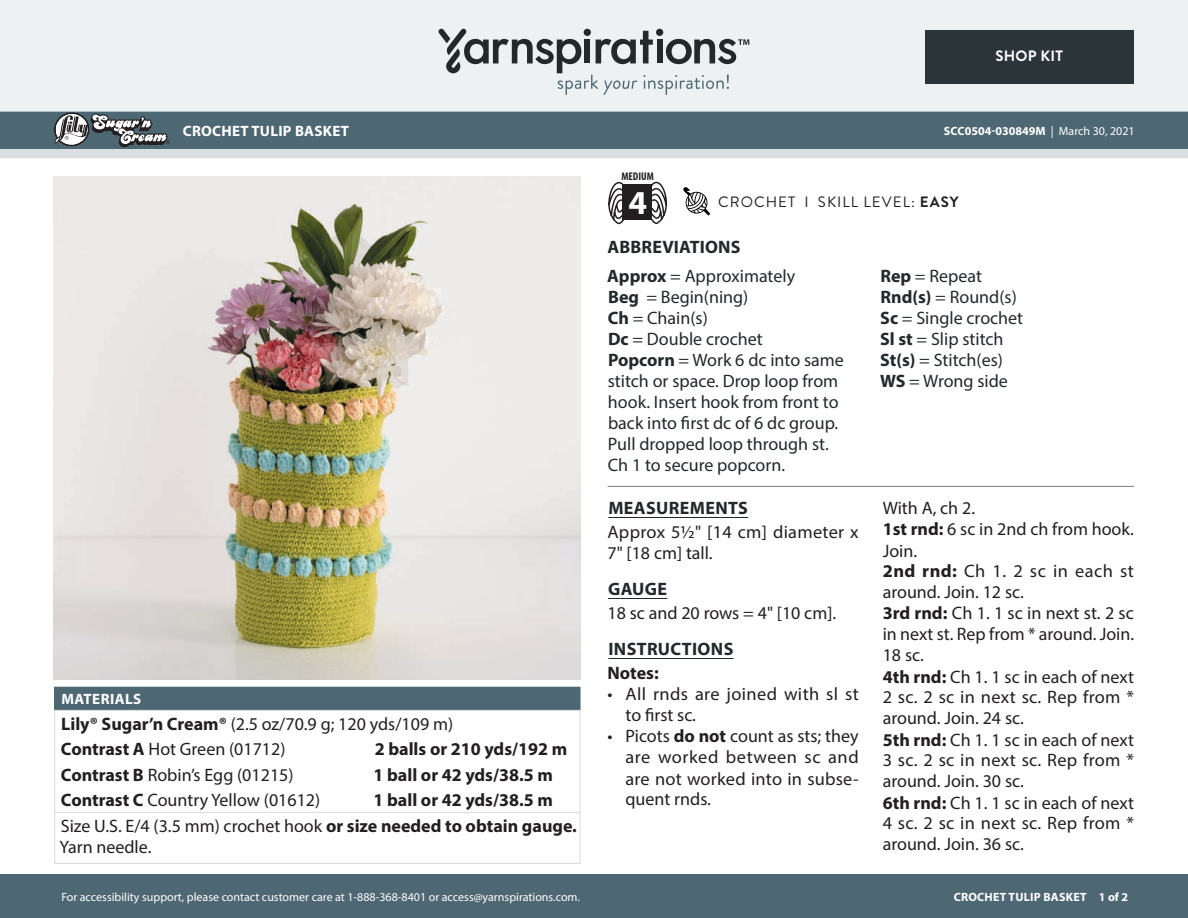
<style>
.page{position:relative;width:1188px;height:918px;background:#fff}
.page>*{position:absolute;margin:0;border:0;box-sizing:border-box;transform-origin:0 0}
.t1{font:700 33.6px "Myriad Pro";color:#fff}
.Body_-__With_auto_st{font:18px/21px "Myriad Pro";color:#231f20;text-align:justify}
.Abbreviations_-_With{font:18px/21px "Myriad Pro";color:#21292b}
.Material_-__Colors_i{font:18px "Myriad Pro";color:#231f20}
.Materials_-_Needle{font:18px/21px "Myriad Pro";color:#231f20}
.Material_-__Colors_i-2{font:700 18px "Myriad Pro";color:#231f20}
.Materials_-_Brand{font:18px "Myriad Pro";color:#231f20}
.Body_-_HEADERS_-_Und{font:700 18px "Myriad Pro";letter-spacing:.02em;color:#21292b}
.Body_-__With_auto_st-2{font:18px/21px "Myriad Pro";letter-spacing:.025em;color:#231f20}
.Body_-__With_auto_st-3{font:700 18px "Myriad Pro";color:#231f20}
.Materials_-__Header{font:700 15px "Myriad Pro";letter-spacing:.02em;color:#fff}
.Type_of_pattern___Sk{font:15px "Brandon Grotesque";letter-spacing:.07em;color:#231f20}
.t2{font:700 15px "Brandon Grotesque";letter-spacing:.02em;color:#fff}
.t3{font:12px "Myriad Pro";color:#fff}
.t4{font:700 12px "Myriad Pro";color:#fff}
.t5{font:700 12px "Myriad Pro";letter-spacing:.02em;color:#fff}
.t6{font:700 condensed 11.25px "Myriad Pro";color:#231f20}
.s1{font-weight:400}
.s2{font-weight:700}
</style>
<div class="page">
<div style="left:0;top:875px;width:1188px;height:43px;background:#4d6773"></div>
<div style="left:0;top:0;width:1188px;height:111px;background:#edf1f2"></div>
<svg style="left:438px;top:29px;width:311px;height:66px;background:#c0c5c7"></svg>
<div style="left:925px;top:30px;width:209px;height:54px;background:#2b3438"></div>
<svg style="left:0;top:111px;width:1188px;height:47px;background:#6d818b"></svg>
<svg style="left:683px;top:187px;width:27px;height:28px"></svg>
<svg style="left:608px;top:181px;width:18px;height:43px"></svg>
<svg style="left:649px;top:181px;width:18px;height:43px"></svg>
<div style="left:622px;top:185px;width:30px;height:35px;background:#231f20"></div>
<img style="left:54px;top:177px;width:527px;height:502px">
<div style="left:55px;top:687px;width:525px;height:23px;background:#4d6773"></div>
<hr style="left:54px;top:687px;width:315px;height:1px;background:#4d6773">
<svg style="left:580px;top:688px;width:1px;height:22px"></svg>
<hr style="left:54px;top:710px;width:315px;height:1px;background:#dcdfe1">
<hr style="left:369px;top:710px;width:212px;height:1px;background:#dcdfe1">
<hr style="left:579px;top:711px;width:2px;height:25px;background:#dcdfe1">
<hr style="left:579px;top:736px;width:2px;height:25px;background:#dcdfe1">
<svg style="left:54px;top:688px;width:1px;height:124px"></svg>
<hr style="left:579px;top:761px;width:2px;height:26px;background:#dcdfe1">
<hr style="left:579px;top:787px;width:2px;height:25px;background:#dcdfe1">
<hr style="left:54px;top:813px;width:1px;height:50px;background:#dcdfe1">
<hr style="left:54px;top:812px;width:315px;height:1px;background:#dcdfe1">
<hr style="left:369px;top:812px;width:212px;height:1px;background:#dcdfe1">
<hr style="left:579px;top:813px;width:2px;height:50px;background:#dcdfe1">
<hr style="left:54px;top:863px;width:315px;height:1px;background:#dcdfe1">
<hr style="left:369px;top:863px;width:212px;height:1px;background:#dcdfe1">
<hr style="left:608px;top:517px;width:140px;height:1px;background:#21292b">
<hr style="left:608px;top:598px;width:59px;height:1px;background:#21292b">
<hr style="left:608px;top:658px;width:126px;height:1px;background:#21292b">
<hr style="left:608px;top:486px;width:526px;height:1px;background:#777c7f">
<p class="t2" style="left:995px;top:46px;width:69px">SHOP KIT</p>
<p class="Materials_-__Header" style="left:183px;top:121px;width:168px">CROCHET TULIP BASKET</p>
<p class="t4" style="left:944px;top:123px;width:192px">SCC0504-030849M <span class="s1">| March 30, 2021</span></p>
<p class="t6" style="left:621px;top:169px;width:34px">MEDIUM</p>
<h1 class="t1" style="left:629px;top:180px;width:20px">4</h1>
<p class="Type_of_pattern___Sk" style="left:718px;top:192px;width:242px">CROCHET I SKILL LEVEL: <span class="s2">EASY</span></p>
<p class="Materials_-__Header" style="left:61px;top:690px;width:81px">MATERIALS</p>
<p class="Materials_-_Brand" style="left:61px;top:713px;width:393px"><span class="s2">Lily® Sugar’n Cream®</span> (2.5 oz/70.9 g; 120 yds/109 m)</p>
<p class="Material_-__Colors_i" style="left:61px;top:738px;width:226px"><span class="s2">Contrast A</span> Hot Green (01712)</p>
<p class="Material_-__Colors_i-2" style="left:375px;top:738px;width:194px">2 balls or 210 yds/192 m</p>
<p class="Material_-__Colors_i" style="left:61px;top:764px;width:234px"><span class="s2">Contrast B</span> Robin’s Egg (01215)</p>
<p class="Material_-__Colors_i-2" style="left:374px;top:763px;width:181px">1 ball or 42 yds/38.5 m</p>
<p class="Material_-__Colors_i" style="left:61px;top:789px;width:261px"><span class="s2">Contrast C</span> Country Yellow (01612)</p>
<p class="Material_-__Colors_i-2" style="left:374px;top:789px;width:181px">1 ball or 42 yds/38.5 m</p>
<p class="Materials_-_Needle" style="left:60px;top:815px;width:519px">Size U.S. E/4 (3.5 mm) crochet hook <span class="s2">or size needed to obtain gauge.<br></span>Yarn needle.</p>
<p class="t3" style="left:61px;top:889px;width:520px">For accessibility support, please contact customer care at 1-888-368-8401 or access@yarnspirations.com.</p>
<p class="Body_-_HEADERS_-_Und" style="left:608px;top:235px;width:135px">ABBREVIATIONS</p>
<p class="Abbreviations_-_With" style="left:607px;top:265px;width:189px"><span class="s2">Approx</span> = Approximately</p>
<p class="Abbreviations_-_With" style="left:608px;top:286px;width:142px"><span class="s2">Beg</span> = Begin(ning)</p>
<p class="Abbreviations_-_With" style="left:608px;top:307px;width:102px"><span class="s2">Ch</span> = Chain(s)</p>
<p class="Abbreviations_-_With" style="left:608px;top:328px;width:156px"><span class="s2">Dc</span> = Double crochet</p>
<p class="Abbreviations_-_With" style="left:608px;top:349px;width:238px"><span class="s2">Popcorn</span> = Work 6 dc into same stitch or space. Drop loop from hook. Insert hook from front to back into first dc of 6 dc group.<br>Pull dropped loop through st.<br>Ch 1 to secure popcorn.</p>
<p class="Body_-_HEADERS_-_Und" style="left:608px;top:497px;width:141px">MEASUREMENTS</p>
<p class="Body_-__With_auto_st" style="left:608px;top:522px;width:253px">Approx 5½" [14 cm] diameter x<br>7" [18 cm] tall.</p>
<p class="Body_-_HEADERS_-_Und" style="left:608px;top:578px;width:61px">GAUGE</p>
<p class="Body_-__With_auto_st" style="left:608px;top:603px;width:230px">18 sc and 20 rows = 4" [10 cm].</p>
<p class="Body_-_HEADERS_-_Und" style="left:608px;top:638px;width:126px">INSTRUCTIONS</p>
<p class="Body_-__With_auto_st-3" style="left:608px;top:662px;width:53px">Notes:</p>
<p class="Body_-__With_auto_st-2" style="left:626px;top:684px;width:235px;text-indent:-18px">• All rnds are joined with sl st to first sc.</p>
<p class="Body_-__With_auto_st" style="left:626px;top:726px;width:235px;text-indent:-18px">• Picots <span class="s2">do not</span> count as sts; they are worked between sc and are not worked into in subse&shy;quent rnds.</p>
<p class="Abbreviations_-_With" style="left:880px;top:265px;width:103px"><span class="s2">Rep</span> = Repeat</p>
<p class="Abbreviations_-_With" style="left:880px;top:286px;width:138px"><span class="s2">Rnd(s)</span> = Round(s)</p>
<p class="Abbreviations_-_With" style="left:880px;top:307px;width:145px"><span class="s2">Sc</span> = Single crochet</p>
<p class="Abbreviations_-_With" style="left:880px;top:328px;width:125px"><span class="s2">Sl st</span> = Slip stitch</p>
<p class="Abbreviations_-_With" style="left:880px;top:349px;width:124px"><span class="s2">St(s)</span> = Stitch(es)</p>
<p class="Abbreviations_-_With" style="left:880px;top:370px;width:129px"><span class="s2">WS</span> = Wrong side</p>
<p class="Body_-__With_auto_st" style="left:883px;top:498px;width:94px">With A, ch 2.</p>
<p class="Body_-__With_auto_st" style="left:883px;top:519px;width:253px"><span class="s2">1st rnd:</span> 6 sc in 2nd ch from hook.<br>Join.</p>
<p class="Body_-__With_auto_st" style="left:883px;top:561px;width:253px"><span class="s2">2nd rnd:</span> Ch 1. 2 sc in each st around. Join. 12 sc.</p>
<p class="Body_-__With_auto_st" style="left:883px;top:603px;width:253px"><span class="s2">3rd rnd:</span> Ch 1. 1 sc in next st. 2 sc in next st. Rep from * around. Join.<br>18 sc.</p>
<p class="Body_-__With_auto_st" style="left:883px;top:666px;width:253px"><span class="s2">4th rnd:</span> Ch 1. 1 sc in each of next 2 sc. 2 sc in next sc. Rep from * around. Join. 24 sc.</p>
<p class="Body_-__With_auto_st" style="left:883px;top:729px;width:253px"><span class="s2">5th rnd:</span> Ch 1. 1 sc in each of next 3 sc. 2 sc in next sc. Rep from * around. Join. 30 sc.</p>
<p class="Body_-__With_auto_st" style="left:883px;top:792px;width:253px"><span class="s2">6th rnd:</span> Ch 1. 1 sc in each of next 4 sc. 2 sc in next sc. Rep from * around. Join. 36 sc.</p>
<p class="t5" style="left:954px;top:889px;width:176px">CROCHET TULIP BASKET 1 of 2</p>
</div>
